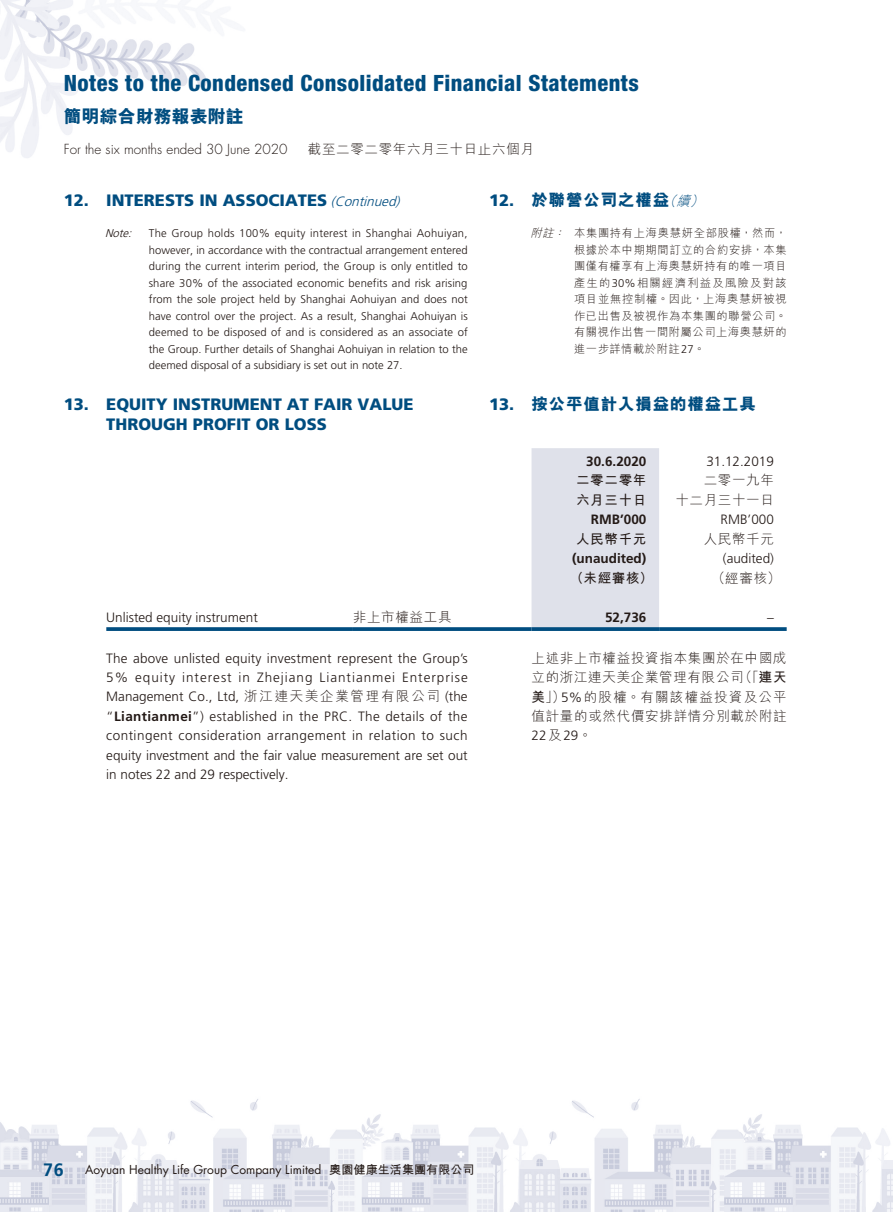
<style>
.page{position:relative;width:893px;height:1212px;background:#fff}
.page>*{position:absolute;margin:0;border:0;box-sizing:border-box;transform-origin:0 0}
.t1{font:800 condensed 22.5px "Helvetica Neue LT Std";letter-spacing:.02em;color:#004d80}
.t2{font:800 18px "M Hei HK";color:#004d80}
.t3{font:900 16.5px/19.5px "Frutiger LT Std";color:#004d80}
.t4{font:800 16.5px "M Hei HK";letter-spacing:.05em;color:#004d80}
.t5{font:300 13.5px/19.5px "Frutiger LT Std";color:#231916;text-align:justify}
.t6{font:300 13.5px/19.5px "M Hei HK";letter-spacing:.05em;color:#231916;text-align:justify}
.t7{font:700 13.5px "Frutiger LT Std";color:#231916}
.t8{font:300 13.5px "Futura Std";color:#231916}
.t9{font:700 13.5px/19.5px "M Hei HK";letter-spacing:.05em;color:#231916}
.t10{font:12px "Futura Std";color:#231916}
.t11{font:300 11.25px/16.5px "Frutiger LT Std";color:#231916;text-align:justify}
.t12{font:300 11.25px/16.5px "M Hei HK";letter-spacing:.055em;color:#231916;text-align:justify}
.s1{font-weight:300;font-style:italic;font-size:13.5px}
.s2{font-style:italic}
.s3{font-family:"Frutiger LT Std";font-weight:900}
.s4{font-family:"Frutiger LT Std"}
.s5{font-family:"M Hei HK"}
.s6{font-weight:700}
.s7{font-family:"Frutiger LT Std";font-weight:700;font-size:18px;color:#004d80}
.s8{font-family:"M Hei HK";font-weight:700}
</style>
<div class="page">
<img style="left:0;top:0;width:893px;height:1212px">
<div style="left:531px;top:448px;width:128px;height:179px;background:#dfe1ea"></div>
<svg style="left:106px;top:627px;width:247px;height:4px"></svg>
<svg style="left:353px;top:627px;width:178px;height:4px"></svg>
<svg style="left:531px;top:627px;width:128px;height:4px"></svg>
<svg style="left:659px;top:627px;width:128px;height:4px"></svg>
<h1 class="t1" style="left:64px;top:69px;width:576px">Notes to the Condensed Consolidated Financial Statements</h1>
<h2 class="t2" style="left:64px;top:108px;width:181px">簡明綜合財務報表附註</h2>
<p class="t8" style="left:64px;top:141px;width:225px">For the six months ended 30 June 2020</p>
<p class="t6" style="left:308px;top:139px;width:228px">截至二零二零年六月三十日止六個月</p>
<h3 class="t3" style="left:64px;top:191px;width:341px">12. INTERESTS IN ASSOCIATES <span class="s1">(Continued)</span></h3>
<p class="t11" style="left:149px;top:225px;width:321px;text-indent:-44px"><span class="s2">Note:</span> The Group holds 100% equity interest in Shanghai Aohuiyan, however, in accordance with the contractual arrangement entered during the current interim period, the Group is only entitled to share 30% of the associated economic benefits and risk arising from the sole project held by Shanghai Aohuiyan and does not have control over the project. As a result, Shanghai Aohuiyan is deemed to be disposed of and is considered as an associate of the Group. Further details of Shanghai Aohuiyan in relation to the deemed disposal of a subsidiary is set out in note 27.</p>
<h3 class="t3" style="left:106px;top:395px;width:309px;text-indent:-43px">13. EQUITY INSTRUMENT AT FAIR VALUE<br>THROUGH PROFIT OR LOSS</h3>
<h3 class="t4" style="left:489px;top:192px;width:219px"><span class="s3">12.</span> 於聯營公司之權益<span class="s1">（續）</span></h3>
<p class="t12" style="left:574px;top:225px;width:214px;text-indent:-44px"><span class="s2">附註：</span>本集團持有上海奧慧妍全部股權，然而，根據於本中期期間訂立的合約安排，本集團僅有權享有上海奧慧妍持有的唯一項目產生的<span class="s4">30%</span>相關經濟利益及風險及對該項目並無控制權。因此，上海奧慧妍被視作已出售及被視作為本集團的聯營公司。有關視作出售一間附屬公司上海奧慧妍的進一步詳情載於附註<span class="s4">27</span>。</p>
<h3 class="t4" style="left:489px;top:396px;width:268px"><span class="s3">13.</span> 按公平值計入損益的權益工具</h3>
<p class="t7" style="left:586px;top:453px;width:62px">30.6.2020</p>
<p class="t9" style="left:576px;top:470px;width:72px">二零二零年六月三十日</p>
<p class="t5" style="left:706px;top:452px;width:69px">31.12.2019</p>
<p class="t6" style="left:675px;top:470px;width:100px;text-align:right">二零一九年<br>十二月三十一日</p>
<p class="t7" style="left:591px;top:512px;width:57px">RMB’000</p>
<p class="t9" style="left:576px;top:528px;width:72px">人民幣千元</p>
<p class="t5" style="left:721px;top:510px;width:55px">RMB’000</p>
<p class="t6" style="left:704px;top:529px;width:72px">人民幣千元</p>
<p class="t7" style="left:572px;top:551px;width:76px">(unaudited)</p>
<p class="t9" style="left:570px;top:567px;width:85px">（未經審核）</p>
<p class="t5" style="left:723px;top:549px;width:53px">(audited)</p>
<p class="t6" style="left:712px;top:568px;width:70px">（經審核）</p>
<p class="t5" style="left:106px;top:608px;width:153px">Unlisted equity instrument</p>
<p class="t6" style="left:353px;top:607px;width:100px">非上市權益工具</p>
<p class="t7" style="left:605px;top:609px;width:43px">52,736</p>
<p class="t5" style="left:767px;top:608px;width:8px">–</p>
<p class="t5" style="left:106px;top:648px;width:363px">The above unlisted equity investment represent the Group’s 5% equity interest in Zhejiang Liantianmei Enterprise Management Co., Ltd, <span class="s5">浙江連天美企業管理有限公司</span> (the “<span class="s6">Liantianmei</span>”) established in the PRC. The details of the contingent consideration arrangement in relation to such equity investment and the fair value measurement are set out in notes 22 and 29 respectively.</p>
<p class="t6" style="left:531px;top:648px;width:257px">上述非上市權益投資指本集團於在中國成立的浙江連天美企業管理有限公司（「<span class="s6">連天美</span>」）<span class="s4">5%</span>的股權。有關該權益投資及公平值計量的或然代價安排詳情分別載於附註</p>
<p class="t5" style="left:531px;top:726px;width:62px">22<span class="s5">及</span>29<span class="s5">。</span></p>
<p class="t10" style="left:43px;top:1162px;width:433px"><span class="s7">76</span> Aoyuan Healthy Life Group Company Limited <span class="s8">奧園健康生活集團有限公司</span></p>
</div>
